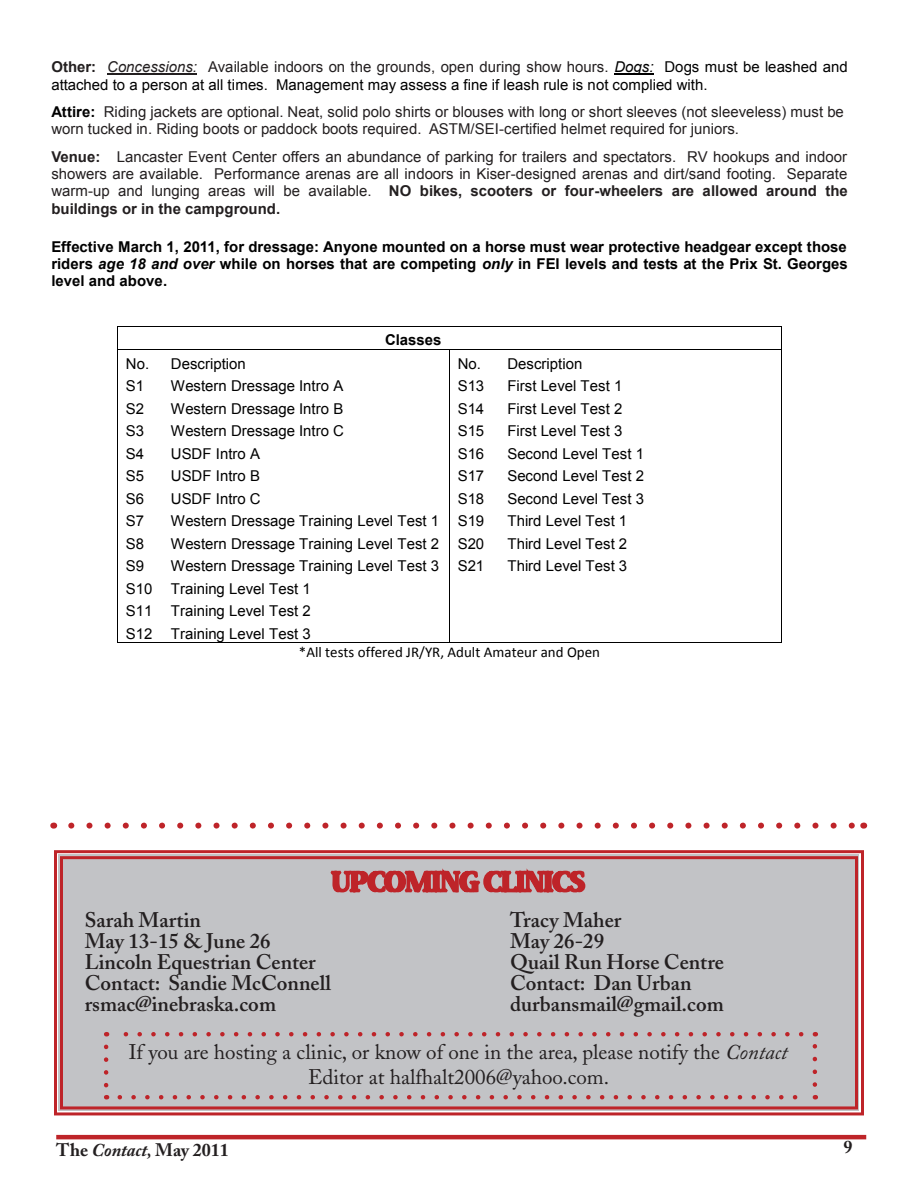
<style>
.page{position:relative;width:918px;height:1188px;background:#fff}
.page>*{position:absolute;margin:0;border:0;box-sizing:border-box;transform-origin:0 0}
.t1{font:600 21px "Adobe Caslon";color:#231f20}
.t2{font:21px/25.2px "Adobe Caslon";color:#231f20;text-align:center}
.t3{font:700 18px "Adobe Caslon";color:#231f20}
.t4{font:15px/22.5px "Arial";color:#000}
.t5{font:15px/17.2px "Arial";color:#231f20}
.t6{font:700 15px/17.2px "Arial";color:#000;text-align:justify}
.t7{font:15px "Calibri";color:#000}
.s1{font-weight:700;color:#231f20}
.s2{font-style:italic;color:#231f20}
.s3{color:#231f20}
.s4{font-style:italic}
.s5{font-weight:700;color:#000}
.s6{font-weight:700}
</style>
<div class="page">
<hr style="left:107px;top:74px;width:90px;height:1px;background:#231f20">
<hr style="left:615px;top:74px;width:39px;height:1px;background:#000">
<hr style="left:118px;top:326px;width:45px;height:1px;background:#000">
<hr style="left:164px;top:326px;width:286px;height:1px;background:#000">
<hr style="left:451px;top:326px;width:49px;height:1px;background:#000">
<hr style="left:500px;top:326px;width:281px;height:1px;background:#000">
<hr style="left:118px;top:349px;width:45px;height:1px;background:#000">
<hr style="left:164px;top:349px;width:285px;height:1px;background:#000">
<hr style="left:451px;top:349px;width:49px;height:1px;background:#000">
<hr style="left:500px;top:349px;width:281px;height:1px;background:#000">
<svg style="left:117px;top:326px;width:1px;height:317px"></svg>
<hr style="left:118px;top:642px;width:45px;height:1px;background:#000">
<hr style="left:162px;top:642px;width:287px;height:1px;background:#000">
<svg style="left:449px;top:349px;width:2px;height:294px"></svg>
<hr style="left:450px;top:642px;width:50px;height:1px;background:#000">
<hr style="left:499px;top:642px;width:282px;height:1px;background:#000">
<svg style="left:781px;top:326px;width:1px;height:317px"></svg>
<svg style="left:54px;top:850px;width:810px;height:266px;background:#c5b1b4"></svg>
<div style="left:60px;top:856px;width:798px;height:253px;border:3px solid #be2429"></div>
<div style="left:85px;top:910px;width:342px;height:117px;background:#c2c3c6"></div>
<div style="left:106px;top:1034px;width:709px;height:63px;background:#c2c3c6"></div>
<svg style="left:120px;top:1095px;width:688px;height:4px"></svg>
<svg style="left:113px;top:1032px;width:688px;height:4px"></svg>
<svg style="left:104px;top:1047px;width:4px;height:52px"></svg>
<svg style="left:813px;top:1032px;width:4px;height:53px"></svg>
<div style="left:510px;top:910px;width:335px;height:117px;background:#c2c3c6"></div>
<svg style="left:71px;top:822px;width:783px;height:126px"></svg>
<hr style="left:56px;top:1135px;width:810px;height:4px;background:#be2429">
<p class="t4" style="left:51px;top:58px;width:798px;line-height:17.4px"><span class="s1">Other:</span> <span class="s2">Concessions:</span> <span class="s3">Available indoors on the grounds, open during show hours.</span> <span class="s4">Dogs:</span> Dogs must be leashed and attached to a person at all times. Management may assess a fine if leash rule is not complied with.</p>
<p class="t5" style="left:51px;top:103px;width:794px"><span class="s5">Attire:</span> Riding jackets are optional. Neat, solid polo shirts or blouses with long or short sleeves (not sleeveless) must be worn tucked in. Riding boots or paddock boots required. ASTM/SEI-certified helmet required for juniors.</p>
<p class="t5" style="left:51px;top:148px;width:798px;text-align:justify"><span class="s6">Venue:</span> Lancaster Event Center offers an abundance of parking for trailers and spectators. RV hookups and indoor showers are available. Performance arenas are all indoors in Kiser-designed arenas and dirt/sand footing. Separate warm-up and lunging areas will be available. <span class="s6">NO bikes, scooters or four-wheelers are allowed around the buildings or in the campground.</span></p>
<p class="t6" style="left:51px;top:238px;width:798px">Effective March 1, 2011, for dressage: Anyone mounted on a horse must wear protective headgear except those riders <span class="s4">age 18 and over</span> while on horses that are competing <span class="s4">only</span> in FEI levels and tests at the Prix St. Georges level and above.</p>
<p class="t6" style="left:385px;top:332px;width:58px">Classes</p>
<p class="t4" style="left:126px;top:352px;width:121px">No. Description</p>
<p class="t4" style="left:458px;top:352px;width:126px">No. Description</p>
<p class="t4" style="left:126px;top:375px;width:20px">S1</p>
<p class="t4" style="left:171px;top:375px;width:174px">Western Dressage Intro A</p>
<p class="t4" style="left:458px;top:375px;width:28px">S13</p>
<p class="t4" style="left:507px;top:375px;width:116px">First Level Test 1</p>
<p class="t4" style="left:126px;top:397px;width:20px">S2</p>
<p class="t4" style="left:171px;top:397px;width:174px">Western Dressage Intro B</p>
<p class="t4" style="left:458px;top:397px;width:28px">S14</p>
<p class="t4" style="left:507px;top:397px;width:116px">First Level Test 2</p>
<p class="t4" style="left:126px;top:420px;width:20px">S3</p>
<p class="t4" style="left:171px;top:420px;width:175px">Western Dressage Intro C</p>
<p class="t4" style="left:458px;top:420px;width:28px">S15</p>
<p class="t4" style="left:507px;top:420px;width:116px">First Level Test 3</p>
<p class="t4" style="left:126px;top:442px;width:20px">S4</p>
<p class="t4" style="left:171px;top:442px;width:91px">USDF Intro A</p>
<p class="t4" style="left:458px;top:442px;width:28px">S16</p>
<p class="t4" style="left:507px;top:442px;width:138px">Second Level Test 1</p>
<p class="t4" style="left:126px;top:465px;width:20px">S5</p>
<p class="t4" style="left:171px;top:465px;width:91px">USDF Intro B</p>
<p class="t4" style="left:458px;top:465px;width:28px">S17</p>
<p class="t4" style="left:507px;top:465px;width:138px">Second Level Test 2</p>
<p class="t4" style="left:126px;top:487px;width:20px">S6</p>
<p class="t4" style="left:171px;top:487px;width:91px">USDF Intro C</p>
<p class="t4" style="left:458px;top:487px;width:28px">S18</p>
<p class="t4" style="left:507px;top:487px;width:138px">Second Level Test 3</p>
<p class="t4" style="left:126px;top:510px;width:20px">S7</p>
<p class="t4" style="left:171px;top:510px;width:315px">Western Dressage Training Level Test 1 S19</p>
<p class="t4" style="left:507px;top:510px;width:121px">Third Level Test 1</p>
<p class="t4" style="left:126px;top:532px;width:20px">S8</p>
<p class="t4" style="left:171px;top:532px;width:315px">Western Dressage Training Level Test 2 S20</p>
<p class="t4" style="left:507px;top:532px;width:121px">Third Level Test 2</p>
<p class="t4" style="left:126px;top:555px;width:20px">S9</p>
<p class="t4" style="left:171px;top:555px;width:315px">Western Dressage Training Level Test 3 S21</p>
<p class="t4" style="left:507px;top:555px;width:121px">Third Level Test 3</p>
<p class="t4" style="left:126px;top:577px;width:186px;text-align:justify">S10 Training Level Test 1<br>S11 Training Level Test 2<br>S12 Training Level Test 3</p>
<p class="t7" style="left:299px;top:643px;width:303px">*All tests offered JR/YR, Adult Amateur and Open</p>
<p class="t1" style="left:510px;top:907px;width:113px">Tracy Maher</p>
<p class="t1" style="left:510px;top:928px;width:96px">May 26-29</p>
<p class="t1" style="left:510px;top:949px;width:216px">Quail Run Horse Centre</p>
<p class="t1" style="left:510px;top:970px;width:183px">Contact: Dan Urban</p>
<p class="t1" style="left:510px;top:991px;width:215px">durbansmail@gmail.com</p>
<p class="t1" style="left:85px;top:907px;width:118px">Sarah Martin</p>
<p class="t1" style="left:85px;top:928px;width:187px">May 13-15 &amp; June 26</p>
<p class="t1" style="left:85px;top:949px;width:233px">Lincoln Equestrian Center</p>
<p class="t1" style="left:85px;top:970px;width:248px">Contact: Sandie McConnell</p>
<p class="t1" style="left:85px;top:991px;width:193px">rsmac@inebraska.com</p>
<p class="t2" style="left:129px;top:1040px;width:660px">If you are hosting a clinic, or know of one in the area, please notify the <span class="s4">Contact<br></span>Editor at halfhalt2006@yahoo.com.</p>
<p class="t3" style="left:56px;top:1139px;width:174px">The <span class="s4">Contact,</span> May 2011</p>
<p class="t3" style="left:843px;top:1136px;width:10px">9</p>
</div>
